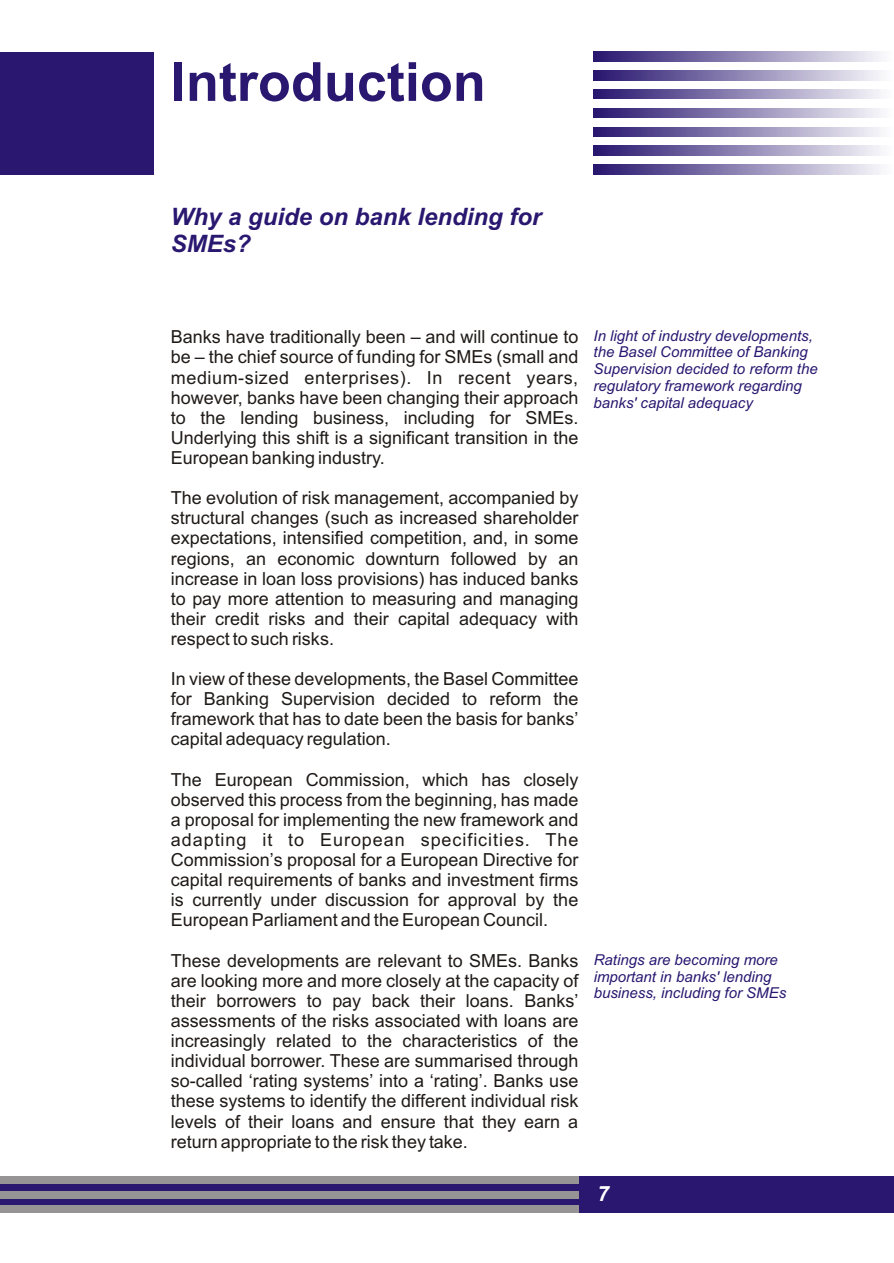
<style>
.page{position:relative;width:894px;height:1263px;background:#fff}
.page>*{position:absolute;margin:0;border:0;box-sizing:border-box;transform-origin:0 0}
.t1{font:700 54px "Arial";color:#291770}
.t2{font:italic 700 24px/26.8px "Arial";color:#291770}
.t3{font:italic 700 21px "Arial";color:#fff}
.t4{font:18px/20.1px "Arial";color:#1f1a17;text-align:justify}
.t5{font:italic 15px/16.8px "Arial";color:#291770}
</style>
<div class="page">
<svg style="left:594px;top:127px;width:287px;height:9px;background:#8e84b3"></svg>
<svg style="left:594px;top:108px;width:287px;height:10px;background:#8e84b3"></svg>
<svg style="left:594px;top:52px;width:287px;height:9px;background:#8e84b3"></svg>
<svg style="left:594px;top:71px;width:287px;height:9px;background:#8e84b3"></svg>
<svg style="left:594px;top:165px;width:287px;height:9px;background:#8e84b3"></svg>
<svg style="left:594px;top:90px;width:287px;height:9px;background:#8e84b3"></svg>
<svg style="left:594px;top:146px;width:287px;height:9px;background:#8e84b3"></svg>
<div style="left:0;top:52px;width:154px;height:122px;background:#291770"></div>
<div style="left:0;top:1176px;width:894px;height:37px;background:#291770"></div>
<div style="left:0;top:1176px;width:578px;height:8px;background:#969494"></div>
<div style="left:0;top:1191px;width:578px;height:7px;background:#969494"></div>
<div style="left:0;top:1206px;width:578px;height:7px;background:#969494"></div>
<h1 class="t1" style="left:171px;top:62px;width:316px">Introduction</h1>
<h2 class="t2" style="left:171px;top:206px;width:372px">Why a guide on bank lending for<br>SMEs?</h2>
<p class="t4" style="left:171px;top:329px;width:409px">Banks have traditionally been – and will continue to be – the chief source of funding for SMEs (small and medium-sized enterprises). In recent years, however, banks have been changing their approach to the lending business, including for SMEs.<br>Underlying this shift is a significant transition in the European banking industry.</p>
<p class="t4" style="left:171px;top:489px;width:409px">The evolution of risk management, accompanied by structural changes (such as increased shareholder expectations, intensified competition, and, in some regions, an economic downturn followed by an increase in loan loss provisions) has induced banks to pay more attention to measuring and managing their credit risks and their capital adequacy with respect to such risks.</p>
<p class="t4" style="left:171px;top:670px;width:409px">In view of these developments, the Basel Committee for Banking Supervision decided to reform the framework that has to date been the basis for banks’ capital adequacy regulation.</p>
<p class="t4" style="left:171px;top:771px;width:409px">The European Commission, which has closely observed this process from the beginning, has made a proposal for implementing the new framework and adapting it to European specificities. The Commission’s proposal for a European Directive for capital requirements of banks and investment firms is currently under discussion for approval by the European Parliament and the European Council.</p>
<p class="t4" style="left:171px;top:952px;width:409px">These developments are relevant to SMEs. Banks are looking more and more closely at the capacity of their borrowers to pay back their loans. Banks’ assessments of the risks associated with loans are increasingly related to the characteristics of the individual borrower. These are summarised through so-called ‘rating systems’ into a ‘rating’. Banks use these systems to identify the different individual risk levels of their loans and ensure that they earn a return appropriate to the risk they take.</p>
<p class="t5" style="left:594px;top:328px;width:226px">In light of industry developments, the Basel Committee of Banking<br>Supervision decided to reform the regulatory framework regarding banks' capital adequacy</p>
<p class="t5" style="left:594px;top:953px;width:194px">Ratings are becoming more important in banks' lending business, including for SMEs</p>
<p class="t3" style="left:598px;top:1186px;width:13px">7</p>
</div>
